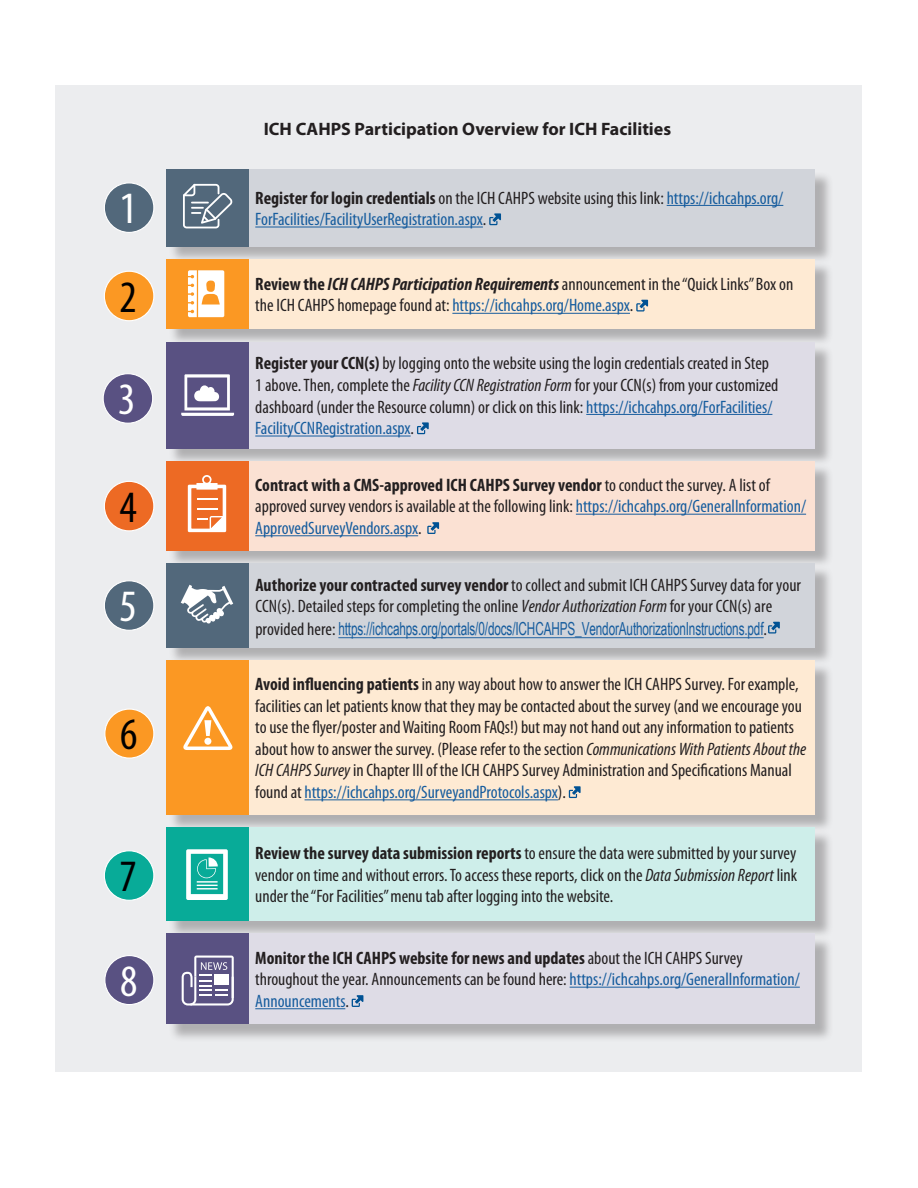
<style>
.page{position:relative;width:918px;height:1188px;background:#fff}
.page>*{position:absolute;margin:0;border:0;box-sizing:border-box;transform-origin:0 0}
.t1{font:condensed 45px "Myriad Pro";color:#fff}
.t2{font:condensed 45px "Myriad Pro";color:#000}
.t3{font:condensed 18px/21.6px "Myriad Pro";color:#231f20}
.t4{font:condensed 18px/21.6px "Myriad Pro";color:#175d9e}
.t5{font:700 18px "Myriad Pro";color:#231f20}
.s1{font-weight:700;color:#231f20}
.s2{color:#231f20}
.s3{font-weight:700}
.s4{font-weight:700;font-style:italic}
.s5{color:#175d9e}
.s6{font-style:italic}
.s7{font-family:"Arial Narrow";font-stretch:normal;color:#175d9e}
</style>
<div class="page">
<div style="left:56px;top:86px;width:806px;height:986px;background:#ecedef"></div>
<div style="left:168px;top:171px;width:666px;height:872px;background:#231f20;opacity:.3"></div>
<div style="left:166px;top:169px;width:83px;height:77px;background:#52687b"></div>
<div style="left:249px;top:169px;width:566px;height:77px;background:#d1d4da"></div>
<div style="left:166px;top:259px;width:83px;height:70px;background:#fb9823"></div>
<div style="left:249px;top:259px;width:566px;height:70px;background:#feead3"></div>
<div style="left:166px;top:342px;width:83px;height:107px;background:#595182"></div>
<div style="left:249px;top:342px;width:566px;height:107px;background:#dedce6"></div>
<hr style="left:667px;top:205px;width:116px;height:1px;background:#175d9e">
<hr style="left:255px;top:227px;width:228px;height:1px;background:#175d9e">
<hr style="left:452px;top:313px;width:178px;height:1px;background:#175d9e">
<hr style="left:586px;top:414px;width:186px;height:1px;background:#175d9e">
<hr style="left:255px;top:436px;width:156px;height:1px;background:#175d9e">
<div style="left:166px;top:461px;width:83px;height:89px;background:#ed6a24"></div>
<div style="left:249px;top:461px;width:566px;height:89px;background:#fbe1d3"></div>
<div style="left:166px;top:563px;width:83px;height:84px;background:#52687b"></div>
<div style="left:249px;top:563px;width:566px;height:84px;background:#d1d4da"></div>
<div style="left:166px;top:660px;width:83px;height:154px;background:#fb9823"></div>
<div style="left:249px;top:660px;width:566px;height:154px;background:#feead3"></div>
<div style="left:166px;top:827px;width:83px;height:94px;background:#08ab98"></div>
<div style="left:249px;top:827px;width:566px;height:94px;background:#ceeeea"></div>
<hr style="left:576px;top:514px;width:230px;height:1px;background:#175d9e">
<hr style="left:255px;top:535px;width:163px;height:1px;background:#175d9e">
<hr style="left:305px;top:799px;width:253px;height:1px;background:#175d9e">
<div style="left:166px;top:933px;width:83px;height:91px;background:#595182"></div>
<div style="left:249px;top:933px;width:566px;height:91px;background:#dedce6"></div>
<hr style="left:570px;top:987px;width:230px;height:1px;background:#175d9e">
<hr style="left:255px;top:1008px;width:90px;height:1px;background:#175d9e">
<svg style="left:183px;top:184px;width:50px;height:44px"></svg>
<svg style="left:181px;top:374px;width:53px;height:42px"></svg>
<div style="left:104px;top:183px;width:50px;height:49px;background:#52687b;border-radius:50%"></div>
<div style="left:104px;top:182px;width:50px;height:51px;border:1px solid #fff;border-radius:50%"></div>
<div style="left:104px;top:271px;width:50px;height:50px;background:#fb9823;border-radius:50%"></div>
<div style="left:104px;top:271px;width:50px;height:50px;border:1px solid #fff;border-radius:50%"></div>
<div style="left:103px;top:374px;width:50px;height:49px;background:#595182;border-radius:50%"></div>
<div style="left:103px;top:373px;width:50px;height:51px;border:1px solid #fff;border-radius:50%"></div>
<div style="left:104px;top:481px;width:50px;height:50px;background:#ed6a24;border-radius:50%"></div>
<div style="left:104px;top:481px;width:50px;height:50px;border:1px solid #fff;border-radius:50%"></div>
<div style="left:104px;top:581px;width:50px;height:49px;background:#52687b;border-radius:50%"></div>
<div style="left:104px;top:580px;width:50px;height:51px;border:1px solid #fff;border-radius:50%"></div>
<div style="left:105px;top:709px;width:49px;height:49px;background:#fb9823;border-radius:50%"></div>
<div style="left:104px;top:709px;width:50px;height:50px;border:1px solid #fff;border-radius:50%"></div>
<div style="left:104px;top:851px;width:50px;height:49px;background:#08ab98;border-radius:50%"></div>
<div style="left:104px;top:850px;width:50px;height:51px;border:1px solid #fff;border-radius:50%"></div>
<div style="left:105px;top:956px;width:49px;height:49px;background:#595182;border-radius:50%"></div>
<div style="left:104px;top:955px;width:50px;height:50px;border:1px solid #fff;border-radius:50%"></div>
<svg style="left:181px;top:585px;width:52px;height:39px"></svg>
<svg style="left:188px;top:270px;width:36px;height:47px"></svg>
<svg style="left:188px;top:475px;width:38px;height:57px"></svg>
<svg style="left:186px;top:849px;width:42px;height:51px"></svg>
<hr style="left:197px;top:888px;width:21px;height:2px;background:#fff">
<svg style="left:182px;top:956px;width:52px;height:50px"></svg>
<svg style="left:183px;top:706px;width:50px;height:44px"></svg>
<hr style="left:338px;top:637px;width:426px;height:1px;background:#175d9e">
<svg style="left:489px;top:213px;width:12px;height:12px"></svg>
<svg style="left:636px;top:300px;width:12px;height:11px"></svg>
<svg style="left:417px;top:422px;width:12px;height:12px"></svg>
<svg style="left:427px;top:522px;width:12px;height:12px"></svg>
<svg style="left:768px;top:622px;width:12px;height:12px"></svg>
<svg style="left:569px;top:786px;width:12px;height:12px"></svg>
<svg style="left:352px;top:995px;width:11px;height:12px"></svg>
<p class="t1" style="left:120px;top:184px;width:19px">1</p>
<p class="t2" style="left:120px;top:273px;width:19px">2</p>
<p class="t1" style="left:118px;top:375px;width:19px">3</p>
<p class="t2" style="left:120px;top:483px;width:19px">4</p>
<p class="t1" style="left:120px;top:582px;width:19px">5</p>
<p class="t2" style="left:120px;top:710px;width:19px">6</p>
<p class="t2" style="left:120px;top:852px;width:19px">7</p>
<p class="t1" style="left:120px;top:957px;width:19px">8</p>
<h1 class="t5" style="left:264px;top:119px;width:409px">ICH CAHPS Participation Overview for ICH Facilities</h1>
<p class="t4" style="left:255px;top:187px;width:530px"><span class="s1">Register for login credentials</span> <span class="s2">on the ICH CAHPS website using this link:</span> https://ichcahps.org/<br>ForFacilities/FacilityUserRegistration.aspx<span class="s2">.</span></p>
<p class="t3" style="left:255px;top:274px;width:540px"><span class="s3">Review the</span> <span class="s4">ICH CAHPS Participation Requirements</span> announcement in the “Quick Links” Box on the ICH CAHPS homepage found at: <span class="s5">https://ichcahps.org/Home.aspx</span>.</p>
<p class="t3" style="left:255px;top:353px;width:525px"><span class="s3">Register your CCN(s)</span> by logging onto the website using the login credentials created in Step 1 above. Then, complete the <span class="s6">Facility CCN Registration Form</span> for your CCN(s) from your customized dashboard (under the Resource column) or click on this link: <span class="s5">https://ichcahps.org/ForFacilities/ FacilityCCNRegistration.aspx</span>.</p>
<p class="t3" style="left:255px;top:474px;width:552px"><span class="s3">Contract with a CMS-approved ICH CAHPS Survey vendor</span> to conduct the survey. A list of approved survey vendors is available at the following link: <span class="s5">https://ichcahps.org/GeneralInformation/<br>ApprovedSurveyVendors.aspx</span>.</p>
<p class="t3" style="left:255px;top:574px;width:547px"><span class="s3">Authorize your contracted survey vendor</span> to collect and submit ICH CAHPS Survey data for your<br>CCN(s). Detailed steps for completing the online <span class="s6">Vendor Authorization Form</span> for your CCN(s) are provided here: <span class="s7">https://ichcahps.org/portals/0/docs/ICHCAHPS_VendorAuthorizationInstructions.pdf</span>.</p>
<p class="t3" style="left:255px;top:674px;width:552px"><span class="s3">Avoid influencing patients</span> in any way about how to answer the ICH CAHPS Survey. For example, facilities can let patients know that they may be contacted about the survey (and we encourage you to use the flyer/poster and Waiting Room FAQs!) but may not hand out any information to patients about how to answer the survey. (Please refer to the section <span class="s6">Communications With Patients About the ICH CAHPS Survey</span> in Chapter III of the ICH CAHPS Survey Administration and Specifications Manual found at <span class="s5">https://ichcahps.org/SurveyandProtocols.aspx</span>).</p>
<p class="t3" style="left:255px;top:843px;width:543px;text-align:justify"><span class="s3">Review the survey data submission reports</span> to ensure the data were submitted by your survey vendor on time and without errors. To access these reports, click on the <span class="s6">Data Submission Report</span> link under the “For Facilities” menu tab after logging into the website.</p>
<p class="t3" style="left:255px;top:947px;width:546px"><span class="s3">Monitor the ICH CAHPS website for news and updates</span> about the ICH CAHPS Survey throughout the year. Announcements can be found here: <span class="s5">https://ichcahps.org/GeneralInformation/<br>Announcements</span>.</p>
</div>
